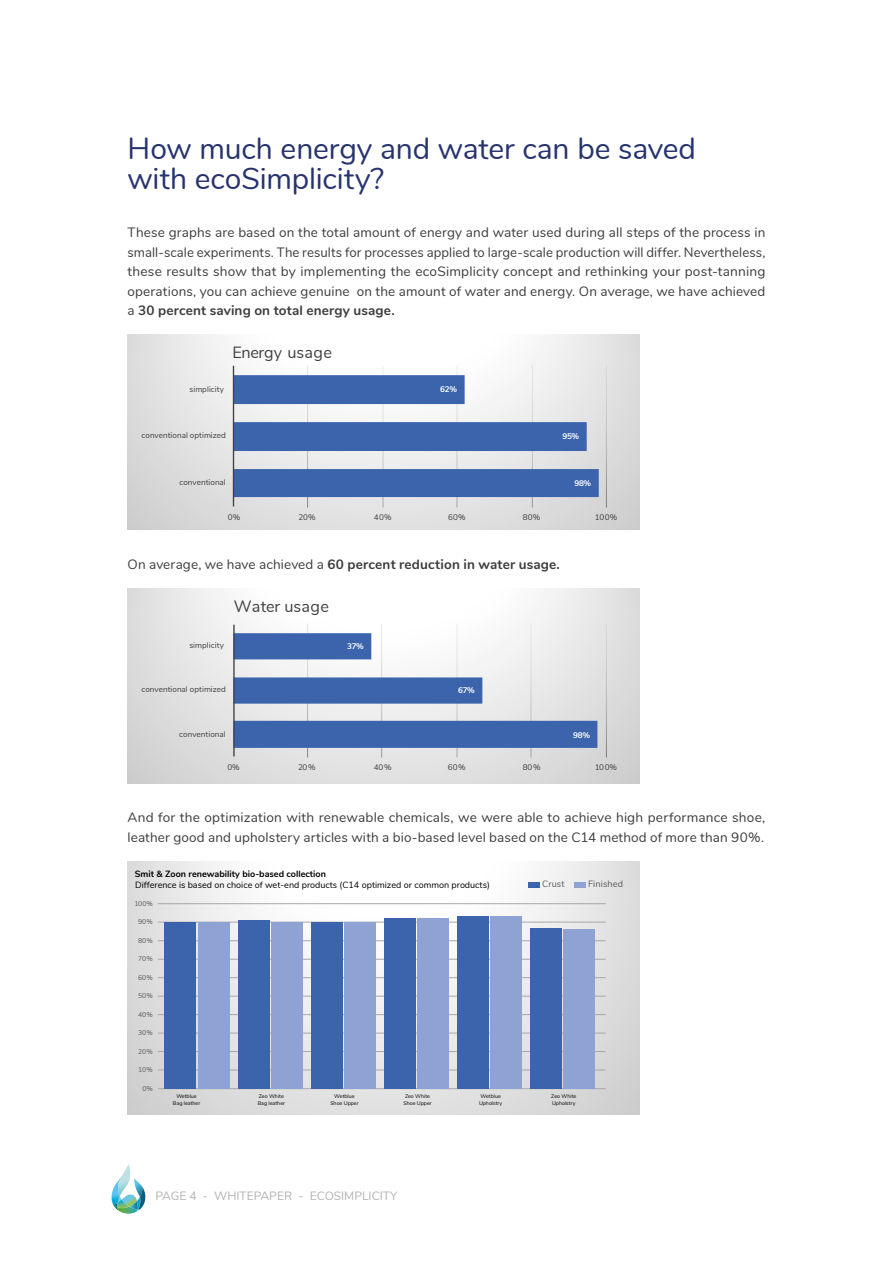
<style>
.page{position:relative;width:893px;height:1263px;background:#fff}
.page>*{position:absolute;margin:0;border:0;box-sizing:border-box;transform-origin:0 0}
.t1{font:30px/30px "Nunito";letter-spacing:-.005em;color:#26336e}
.t2{font:16.2px "Nunito Sans";letter-spacing:-.005em;color:#404040}
.t3{font:16.2px "Nunito";letter-spacing:.015em;color:#404040}
.t4{font:13.5px/19.5px "Nunito";letter-spacing:.01em;color:#3c3c3b;text-align:justify}
.t5{font:700 13.5px "Nunito";letter-spacing:.01em;color:#3c3c3b}
.t6{font:12px "Nunito";color:#b3b2b2}
.t7{font:9.15px "Nunito";letter-spacing:.01em;color:#595959}
.t8{font:9px "Nunito";color:#000}
.t9{font:700 9px "Nunito";color:#000}
.t10{font:8.1px "Nunito Sans";letter-spacing:.005em;color:#404040}
.t11{font:8.1px "Nunito";letter-spacing:.005em;color:#404040}
.t12{font:700 8.1px "Nunito Sans";letter-spacing:-.045em;color:#fff}
.t13{font:6.9px "Nunito";letter-spacing:-.05em;color:#595959}
.t14{font:5.4px/6.4px "Nunito";color:#000}
.s1{font-weight:700}
.s2{font-weight:400}
</style>
<div class="page">
<svg style="left:112px;top:1164px;width:33px;height:50px"></svg>
<svg style="left:128px;top:335px;width:511px;height:195px"></svg>
<img style="left:307px;top:366px;width:299px;height:141px">
<svg style="left:234px;top:375px;width:365px;height:122px"></svg>
<hr style="left:233px;top:366px;width:1px;height:140px;background:#404040">
<svg style="left:128px;top:588px;width:511px;height:195px"></svg>
<img style="left:308px;top:624px;width:298px;height:133px">
<svg style="left:235px;top:633px;width:362px;height:115px"></svg>
<hr style="left:233px;top:625px;width:2px;height:131px;background:#404040">
<svg style="left:128px;top:861px;width:511px;height:253px"></svg>
<hr style="left:158px;top:1070px;width:448px;height:1px;background:#a8a8a7">
<hr style="left:158px;top:1051px;width:448px;height:1px;background:#a8a8a7">
<hr style="left:158px;top:1033px;width:448px;height:1px;background:#a8a8a7">
<hr style="left:158px;top:1014px;width:448px;height:1px;background:#a8a8a7">
<hr style="left:158px;top:996px;width:448px;height:1px;background:#a8a8a7">
<hr style="left:158px;top:977px;width:448px;height:1px;background:#a8a8a7">
<hr style="left:158px;top:959px;width:448px;height:1px;background:#a8a8a7">
<hr style="left:158px;top:940px;width:448px;height:1px;background:#a8a8a7">
<hr style="left:158px;top:922px;width:448px;height:1px;background:#a8a8a7">
<hr style="left:158px;top:903px;width:448px;height:1px;background:#a8a8a7">
<hr style="left:158px;top:1088px;width:448px;height:1px;background:#a8a8a7">
<div style="left:530px;top:928px;width:32px;height:161px;background:#3b64ad"></div>
<div style="left:165px;top:922px;width:31px;height:167px;background:#3b64ad"></div>
<div style="left:311px;top:922px;width:31px;height:167px;background:#3b64ad"></div>
<div style="left:238px;top:920px;width:31px;height:169px;background:#3b64ad"></div>
<div style="left:384px;top:918px;width:31px;height:171px;background:#3b64ad"></div>
<div style="left:457px;top:917px;width:32px;height:172px;background:#3b64ad"></div>
<div style="left:564px;top:930px;width:31px;height:159px;background:#8fa2d4"></div>
<div style="left:198px;top:922px;width:32px;height:167px;background:#8fa2d4"></div>
<div style="left:271px;top:922px;width:32px;height:167px;background:#8fa2d4"></div>
<div style="left:344px;top:922px;width:32px;height:167px;background:#8fa2d4"></div>
<div style="left:418px;top:918px;width:31px;height:171px;background:#8fa2d4"></div>
<div style="left:491px;top:917px;width:31px;height:172px;background:#8fa2d4"></div>
<div style="left:529px;top:882px;width:11px;height:5px;background:#3b64ad"></div>
<div style="left:575px;top:882px;width:11px;height:5px;background:#8fa2d4"></div>
<h1 class="t1" style="left:128px;top:132px;width:570px">How much energy and water can be saved with ecoSimplicity?</h1>
<p class="t4" style="left:128px;top:222px;width:639px">These graphs are based on the total amount of energy and water used during all steps of the process in small-scale experiments. The results for processes applied to large-scale production will differ. Nevertheless, these results show that by implementing the ecoSimplicity concept and rethinking your post-tanning operations, you can achieve genuine on the amount of water and energy. On average, we have achieved a <span class="s1">30 percent saving on total energy usage.</span></p>
<p class="t2" style="left:232px;top:341px;width:101px">Energy usage</p>
<p class="t10" style="left:190px;top:383px;width:36px">simplicity</p>
<p class="t12" style="left:440px;top:383px;width:18px">62%</p>
<p class="t10" style="left:142px;top:429px;width:86px">conventional optimized</p>
<p class="t12" style="left:563px;top:430px;width:18px">95%</p>
<p class="t10" style="left:180px;top:476px;width:48px">conventional</p>
<p class="t12" style="left:575px;top:477px;width:18px">98%</p>
<p class="t10" style="left:228px;top:511px;width:14px">0%</p>
<p class="t10" style="left:298px;top:511px;width:19px">20%</p>
<p class="t10" style="left:374px;top:511px;width:19px">40%</p>
<p class="t10" style="left:448px;top:511px;width:19px">60%</p>
<p class="t10" style="left:523px;top:511px;width:19px">80%</p>
<p class="t10" style="left:595px;top:511px;width:24px">100%</p>
<p class="t5" style="left:128px;top:554px;width:434px"><span class="s2">On average, we have achieved a</span> 60 percent reduction in water usage.</p>
<p class="t3" style="left:234px;top:594px;width:97px">Water usage</p>
<p class="t11" style="left:189px;top:639px;width:36px">simplicity</p>
<p class="t12" style="left:347px;top:640px;width:18px">37%</p>
<p class="t11" style="left:141px;top:684px;width:86px">conventional optimized</p>
<p class="t12" style="left:458px;top:684px;width:18px">67%</p>
<p class="t11" style="left:179px;top:728px;width:48px">conventional</p>
<p class="t12" style="left:573px;top:729px;width:18px">98%</p>
<p class="t10" style="left:227px;top:761px;width:14px">0%</p>
<p class="t10" style="left:298px;top:761px;width:19px">20%</p>
<p class="t10" style="left:374px;top:761px;width:19px">40%</p>
<p class="t10" style="left:448px;top:761px;width:19px">60%</p>
<p class="t10" style="left:523px;top:761px;width:19px">80%</p>
<p class="t10" style="left:595px;top:761px;width:24px">100%</p>
<p class="t4" style="left:128px;top:807px;width:639px">And for the optimization with renewable chemicals, we were able to achieve high performance shoe, leather good and upholstery articles with a bio-based level based on the C14 method of more than 90%.</p>
<p class="t9" style="left:135px;top:867px;width:193px">Smit &amp; Zoon renewability bio-based collection</p>
<p class="t8" style="left:135px;top:878px;width:356px">Difference is based on choice of wet-end products (C14 optimized or common products)</p>
<p class="t7" style="left:542px;top:877px;width:24px">Crust</p>
<p class="t7" style="left:588px;top:877px;width:36px">Finished</p>
<p class="t13" style="left:135px;top:898px;width:20px">100%</p>
<p class="t13" style="left:138px;top:917px;width:16px">90%</p>
<p class="t13" style="left:138px;top:935px;width:16px">80%</p>
<p class="t13" style="left:138px;top:954px;width:16px">70%</p>
<p class="t13" style="left:138px;top:972px;width:16px">60%</p>
<p class="t13" style="left:138px;top:991px;width:16px">50%</p>
<p class="t13" style="left:138px;top:1009px;width:16px">40%</p>
<p class="t13" style="left:138px;top:1028px;width:16px">30%</p>
<p class="t13" style="left:138px;top:1046px;width:16px">20%</p>
<p class="t13" style="left:138px;top:1065px;width:16px">10%</p>
<p class="t13" style="left:143px;top:1083px;width:12px">0%</p>
<p class="t14" style="left:173px;top:1093px;width:29px;text-align:center">Wetblue<br>Bag leather</p>
<p class="t14" style="left:258px;top:1093px;width:29px">Zeo White<br>Bag leather</p>
<p class="t14" style="left:330px;top:1093px;width:30px;text-align:center">Wetblue<br>Shoe Upper</p>
<p class="t14" style="left:403px;top:1093px;width:30px">Zeo White<br>Shoe Upper</p>
<p class="t14" style="left:479px;top:1093px;width:25px">Wetblue<br>Upholstry</p>
<p class="t14" style="left:551px;top:1093px;width:27px">Zeo White<br>Upholstry</p>
<p class="t6" style="left:155px;top:1186px;width:243px">PAGE 4 - WHITEPAPER - ECOSIMPLICITY</p>
</div>
